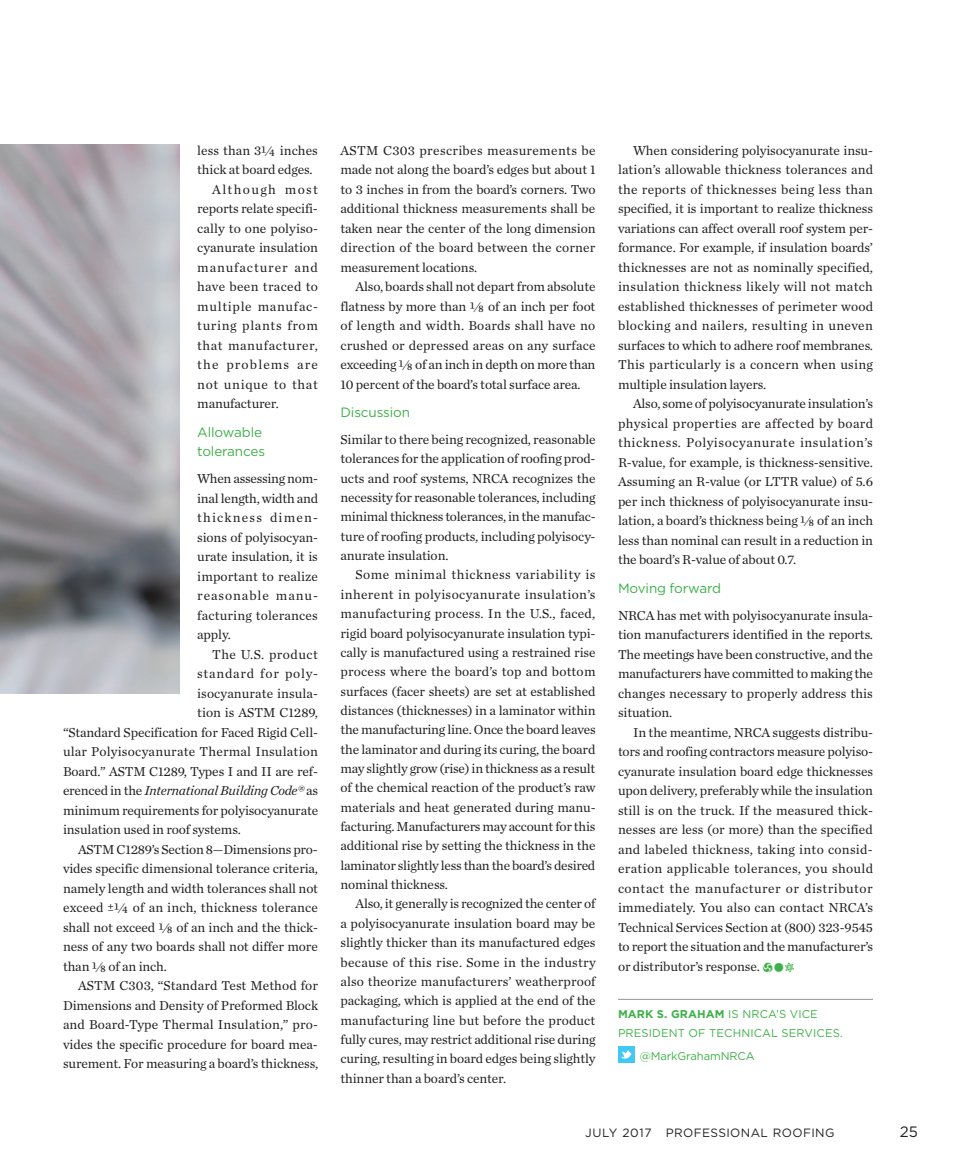
<style>
.page{position:relative;width:972px;height:1175px;background:#fff}
.page>*{position:absolute;margin:0;border:0;box-sizing:border-box;transform-origin:0 0}
.t1{font:15px "Gotham";color:#231f20}
.t2{font:13.5px/19.5px "Chronicle Text G1";letter-spacing:-.01em;color:#231f20;text-align:justify}
.t3{font:13.5px "Chronicle Text G1";letter-spacing:.01em;color:#231f20}
.t4{font:13.5px "Chronicle Text G1";letter-spacing:.015em;color:#231f20}
.t5{font:13.5px/19.5px "Gotham";letter-spacing:-.01em;color:#3eb049}
.t6{font:italic 13.5px "Chronicle Text G1";letter-spacing:-.015em;color:#231f20}
.t7{font:13.5px "Chronicle Text G1";letter-spacing:.05em;color:#231f20}
.t8{font:13.5px "Chronicle Text G1";letter-spacing:.04em;color:#231f20}
.t9{font:13.5px "Chronicle Text G1";letter-spacing:.02em;color:#231f20}
.t10{font:13.5px "Chronicle Text G1";letter-spacing:.045em;color:#231f20}
.t11{font:13.5px "Chronicle Text G1";letter-spacing:.055em;color:#231f20}
.t12{font:13.5px "Chronicle Text G1";letter-spacing:.065em;color:#231f20}
.t13{font:13.5px "Chronicle Text G1";letter-spacing:.085em;color:#231f20}
.t14{font:13.5px "Chronicle Text G1";letter-spacing:.035em;color:#231f20}
.t15{font:13.5px "Chronicle Text G1";letter-spacing:.1em;color:#231f20}
.t16{font:12px "Gotham";letter-spacing:.03em;color:#231f20}
.t17{font:11.25px/19.5px "Gotham";letter-spacing:.01em;color:#3eb049}
.t18{font:11.25px "Gotham";letter-spacing:-.01em;color:#3eb049}
.s1{font-style:normal}
.s2{font-family:"Pro Roof Endbugs";font-size:15px;color:#3eb049}
.s3{font-weight:700}
</style>
<div class="page">
<img style="left:0;top:144px;width:179px;height:549px">
<hr style="left:618px;top:999px;width:255px;height:1px;background:#939598">
<div style="left:618px;top:1046px;width:16px;height:16px;background:#42c8f4"></div>
<svg style="left:620px;top:1050px;width:12px;height:9px"></svg>
<p class="t2" style="left:197px;top:140px;width:122px">less than 3¼ inches</p>
<p class="t2" style="left:197px;top:159px;width:117px">thick at board edges.</p>
<p class="t15" style="left:212px;top:179px;width:107px">Although most</p>
<p class="t2" style="left:197px;top:198px;width:122px">reports relate specifi-</p>
<p class="t3" style="left:197px;top:218px;width:122px">cally to one polyiso-</p>
<p class="t2" style="left:197px;top:237px;width:122px">cyanurate insulation</p>
<p class="t12" style="left:197px;top:257px;width:122px">manufacturer and</p>
<p class="t9" style="left:197px;top:277px;width:122px">have been traced to</p>
<p class="t7" style="left:197px;top:296px;width:122px">multiple manufac-</p>
<p class="t10" style="left:197px;top:316px;width:122px">turing plants from</p>
<p class="t8" style="left:197px;top:335px;width:122px">that manufacturer,</p>
<p class="t13" style="left:197px;top:355px;width:122px">the problems are</p>
<p class="t7" style="left:197px;top:374px;width:122px">not unique to that</p>
<p class="t2" style="left:197px;top:393px;width:83px">manufacturer.</p>
<p class="t5" style="left:197px;top:422px;width:69px">Allowable tolerances</p>
<p class="t2" style="left:197px;top:468px;width:122px">When assessing nom&shy;inal length, width and thickness dimen&shy;sions of polyisocyan&shy;urate insulation, it is important to realize reasonable manu&shy;facturing tolerances apply.</p>
<p class="t14" style="left:212px;top:644px;width:107px">The U.S. product</p>
<p class="t11" style="left:197px;top:663px;width:122px">standard for poly-</p>
<p class="t2" style="left:197px;top:683px;width:122px">isocyanurate insula-</p>
<p class="t2" style="left:197px;top:702px;width:122px">tion is ASTM C1289,</p>
<p class="t2" style="left:63px;top:722px;width:257px">“Standard Specification for Faced Rigid Cell-</p>
<p class="t4" style="left:63px;top:741px;width:257px">ular Polyisocyanurate Thermal Insulation</p>
<p class="t2" style="left:63px;top:761px;width:257px">Board.” ASTM C1289, Types I and II are ref-</p>
<p class="t6" style="left:63px;top:780px;width:257px"><span class="s1">erenced in the</span> International Building Code® <span class="s1">as</span></p>
<p class="t2" style="left:63px;top:800px;width:257px">minimum requirements for polyisocyanurate</p>
<p class="t2" style="left:63px;top:819px;width:179px">insulation used in roof systems.</p>
<p class="t2" style="left:78px;top:839px;width:241px">ASTM C1289’s Section 8—Dimensions pro-</p>
<p class="t2" style="left:63px;top:858px;width:257px">vides specific dimensional tolerance criteria,</p>
<p class="t2" style="left:63px;top:878px;width:257px">namely length and width tolerances shall not</p>
<p class="t4" style="left:63px;top:897px;width:257px">exceed ±¼ of an inch, thickness tolerance</p>
<p class="t2" style="left:63px;top:917px;width:257px">shall not exceed ⅛ of an inch and the thick-</p>
<p class="t2" style="left:63px;top:936px;width:256px">ness of any two boards shall not differ more</p>
<p class="t2" style="left:63px;top:956px;width:106px">than ⅛ of an inch.</p>
<p class="t3" style="left:78px;top:975px;width:242px">ASTM C303, “Standard Test Method for</p>
<p class="t2" style="left:63px;top:995px;width:257px">Dimensions and Density of Preformed Block</p>
<p class="t3" style="left:63px;top:1014px;width:257px">and Board-Type Thermal Insulation,” pro-</p>
<p class="t2" style="left:63px;top:1034px;width:256px">vides the specific procedure for board mea-</p>
<p class="t2" style="left:63px;top:1053px;width:257px">surement. For measuring a board’s thickness,</p>
<p class="t2" style="left:341px;top:140px;width:257px">ASTM C303 prescribes measurements be made not along the board’s edges but about 1 to 3 inches in from the board’s corners. Two additional thickness measurements shall be taken near the center of the long dimension direction of the board between the corner measurement locations.</p>
<p class="t2" style="left:341px;top:276px;width:257px;text-indent:15px">Also, boards shall not depart from absolute flatness by more than ⅛ of an inch per foot of length and width. Boards shall have no crushed or depressed areas on any surface exceeding ⅛ of an inch in depth on more than 10 percent of the board’s total surface area.</p>
<p class="t5" style="left:341px;top:402px;width:71px">Discussion</p>
<p class="t2" style="left:341px;top:429px;width:257px">Similar to there being recognized, reasonable tolerances for the application of roofing prod&shy;ucts and roof systems, NRCA recognizes the necessity for reasonable tolerances, including minimal thickness tolerances, in the manufac&shy;ture of roofing products, including polyisocy&shy;anurate insulation.</p>
<p class="t2" style="left:341px;top:564px;width:257px;text-indent:15px">Some minimal thickness variability is inherent in polyisocyanurate insulation’s manufacturing process. In the U.S., faced, rigid board polyisocyanurate insulation typi&shy;cally is manufactured using a restrained rise process where the board’s top and bottom surfaces (facer sheets) are set at established distances (thicknesses) in a laminator within the manufacturing line. Once the board leaves the laminator and during its curing, the board may slightly grow (rise) in thickness as a result of the chemical reaction of the product’s raw materials and heat generated during manu&shy;facturing. Manufacturers may account for this additional rise by setting the thickness in the laminator slightly less than the board’s desired nominal thickness.</p>
<p class="t2" style="left:341px;top:893px;width:257px;text-indent:15px">Also, it generally is recognized the center of a polyisocyanurate insulation board may be slightly thicker than its manufactured edges because of this rise. Some in the industry also theorize manufacturers’ weatherproof packaging, which is applied at the end of the manufacturing line but before the product fully cures, may restrict additional rise during curing, resulting in board edges being slightly thinner than a board’s center.</p>
<p class="t2" style="left:618px;top:140px;width:257px;text-indent:15px">When considering polyisocyanurate insu&shy;lation’s allowable thickness tolerances and the reports of thicknesses being less than specified, it is important to realize thickness variations can affect overall roof system per&shy;formance. For example, if insulation boards’ thicknesses are not as nominally specified, insulation thickness likely will not match established thicknesses of perimeter wood blocking and nailers, resulting in uneven surfaces to which to adhere roof membranes.<br>This particularly is a concern when using multiple insulation layers.</p>
<p class="t2" style="left:618px;top:393px;width:257px;text-indent:15px">Also, some of polyisocyanurate insulation’s physical properties are affected by board thickness. Polyisocyanurate insulation’s R-value, for example, is thickness-sensitive.<br>Assuming an R-value (or LTTR value) of 5.6 per inch thickness of polyisocyanurate insu&shy;lation, a board’s thickness being ⅛ of an inch less than nominal can result in a reduction in the board’s R-value of about 0.7.</p>
<p class="t5" style="left:618px;top:578px;width:105px">Moving forward</p>
<p class="t2" style="left:618px;top:605px;width:257px">NRCA has met with polyisocyanurate insula&shy;tion manufacturers identified in the reports.<br>The meetings have been constructive, and the manufacturers have committed to making the changes necessary to properly address this situation.</p>
<p class="t2" style="left:618px;top:722px;width:257px;text-indent:15px">In the meantime, NRCA suggests distribu&shy;tors and roofing contractors measure polyiso&shy;cyanurate insulation board edge thicknesses upon delivery, preferably while the insulation still is on the truck. If the measured thick&shy;nesses are less (or more) than the specified and labeled thickness, taking into consid&shy;eration applicable tolerances, you should contact the manufacturer or distributor immediately. You also can contact NRCA’s Technical Services Section at (800) 323-9545 to report the situation and the manufacturer’s or distributor’s response. <span class="s2">123</span></p>
<p class="t17" style="left:618px;top:1003px;width:226px"><span class="s3">MARK S. GRAHAM</span> IS NRCA’S VICE<br>PRESIDENT OF TECHNICAL SERVICES.</p>
<p class="t18" style="left:640px;top:1048px;width:116px">@MarkGrahamNRCA</p>
<p class="t16" style="left:585px;top:1125px;width:251px">JULY 2017 PROFESSIONAL ROOFING</p>
<p class="t1" style="left:900px;top:1122px;width:20px">25</p>
</div>
